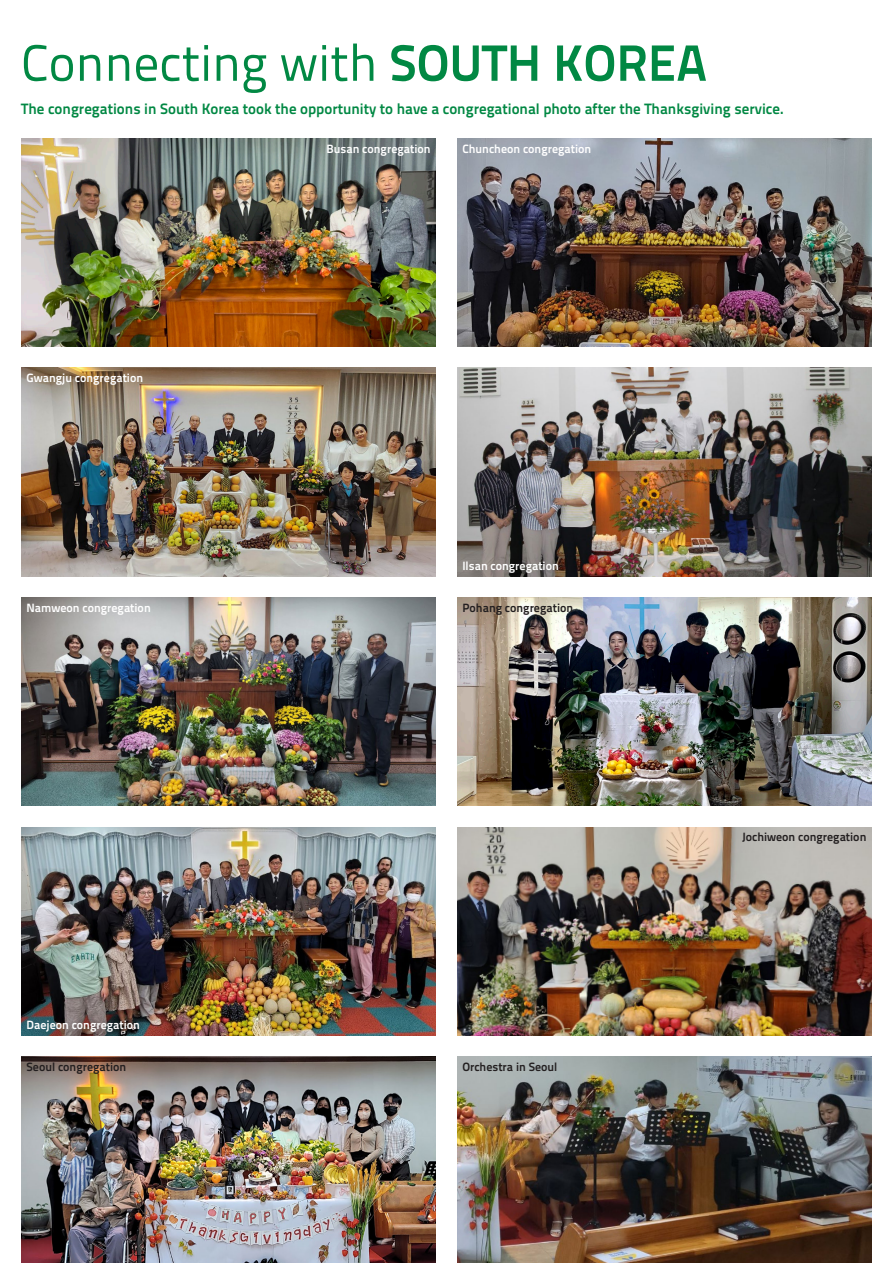
<style>
.page{position:relative;width:893px;height:1263px;background:#fff}
.page>*{position:absolute;margin:0;border:0;box-sizing:border-box;transform-origin:0 0}
.t1{font:51px "Titillium Text 22 L";color:#018843}
.Body_Text{font:700 15px "Titillium Text 22 L";color:#018843}
.Body_Text-2{font:700 12px "Titillium Text 22 L";color:#fff}
.Body_Text-3{font:700 12px "Titillium Text 22 L";color:#231f20}
.s1{font-weight:700}
</style>
<div class="page">
<img style="left:457px;top:138px;width:415px;height:209px">
<img style="left:21px;top:368px;width:415px;height:208px">
<img style="left:457px;top:827px;width:415px;height:208px">
<img style="left:457px;top:597px;width:415px;height:209px">
<img style="left:21px;top:597px;width:415px;height:209px">
<img style="left:457px;top:368px;width:415px;height:209px">
<img style="left:21px;top:138px;width:415px;height:209px">
<img style="left:21px;top:827px;width:415px;height:208px">
<img style="left:457px;top:1057px;width:415px;height:206px">
<img style="left:21px;top:1057px;width:415px;height:206px">
<p class="t1" style="left:21px;top:25px;width:687px">Connecting with <span class="s1">SOUTH KOREA</span></p>
<p class="Body_Text" style="left:21px;top:97px;width:764px">The congregations in South Korea took the opportunity to have a congregational photo after the Thanksgiving service.</p>
<p class="Body_Text-2" style="left:462px;top:139px;width:130px">Chuncheon congregation</p>
<p class="Body_Text-2" style="left:326px;top:139px;width:106px">Busan congregation</p>
<p class="Body_Text-2" style="left:27px;top:369px;width:118px">Gwangju congregation</p>
<p class="Body_Text-2" style="left:27px;top:598px;width:126px">Namweon congregation</p>
<p class="Body_Text-2" style="left:27px;top:1015px;width:115px">Daejeon congregation</p>
<p class="Body_Text-3" style="left:27px;top:1057px;width:101px">Seoul congregation</p>
<p class="Body_Text-2" style="left:462px;top:556px;width:98px">Ilsan congregation</p>
<p class="Body_Text-3" style="left:462px;top:598px;width:112px">Pohang congregation</p>
<p class="Body_Text-3" style="left:462px;top:1057px;width:97px">Orchestra in Seoul</p>
<p class="Body_Text-3" style="left:742px;top:828px;width:126px">Jochiweon congregation</p>
</div>
